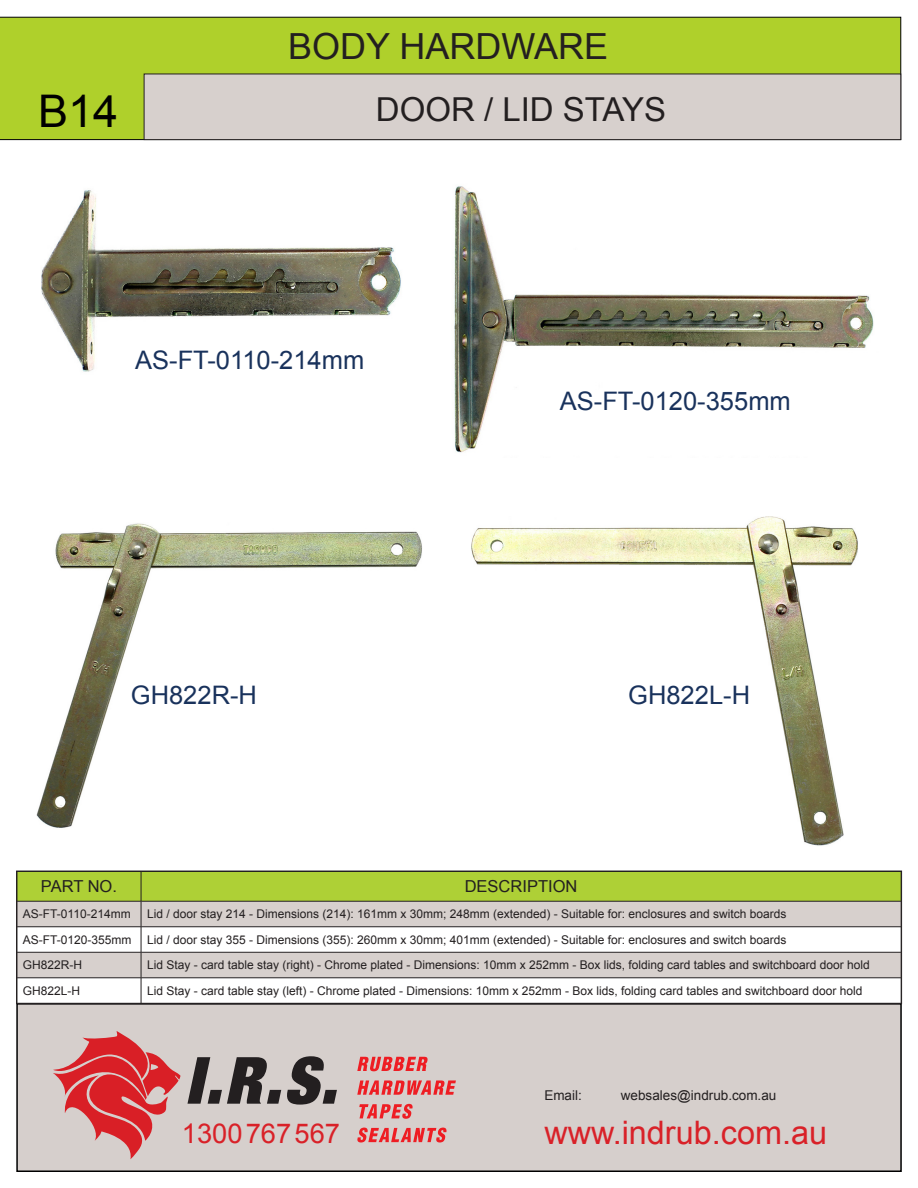
<style>
.page{position:relative;width:918px;height:1188px;background:#fff}
.page>*{position:absolute;margin:0;border:0;box-sizing:border-box;transform-origin:0 0}
.t1{font:45px "Arial";color:#000}
.t2{font:36px "Arial";color:#231f20}
.t3{font:33px "Arial";color:#231f20}
.t4{font:32.4px "Arial";color:#d92128}
.t5{font:27.3px "Arial";color:#d92128}
.t6{font:25.5px "Arial";color:#19325c}
.t7{font:16.5px "Arial";color:#231f20}
.t8{font:13.5px "Arial";color:#231f20}
.t9{font:12px "Arial";color:#231f20}
</style>
<div class="page">
<div style="left:0;top:17px;width:901px;height:123px;background:#afd02b"></div>
<div style="left:144px;top:74px;width:757px;height:66px;background:#d7d0cd"></div>
<div style="left:144px;top:74px;width:757px;height:66px;border:1px solid #231f20"></div>
<div style="left:16px;top:1003px;width:886px;height:169px;background:#d6cfcc;border:2px solid #000"></div>
<svg style="left:53px;top:1031px;width:128px;height:128px"></svg>
<svg style="left:357px;top:1057px;width:71px;height:14px"></svg>
<svg style="left:357px;top:1080px;width:99px;height:15px"></svg>
<svg style="left:359px;top:1104px;width:54px;height:15px"></svg>
<svg style="left:357px;top:1128px;width:90px;height:14px"></svg>
<svg style="left:187px;top:1057px;width:94px;height:47px"></svg>
<svg style="left:287px;top:1056px;width:50px;height:49px"></svg>
<svg style="left:18px;top:873px;width:882px;height:129px"></svg>
<div style="left:16px;top:871px;width:886px;height:133px;border:1px solid #231f20"></div>
<img style="left:41px;top:190px;width:360px;height:182px">
<img style="left:454px;top:186px;width:420px;height:267px">
<img style="left:471px;top:517px;width:387px;height:329px">
<img style="left:36px;top:523px;width:386px;height:305px">
<p class="t1" style="left:38px;top:82px;width:82px">B14</p>
<h2 class="t2" style="left:288px;top:22px;width:322px">BODY HARDWARE</h2>
<p class="t3" style="left:376px;top:88px;width:292px">DOOR / LID STAYS</p>
<p class="t6" style="left:135px;top:343px;width:231px">AS-FT-0110-214mm</p>
<p class="t6" style="left:560px;top:384px;width:232px">AS-FT-0120-355mm</p>
<p class="t6" style="left:131px;top:678px;width:128px">GH822R-H</p>
<p class="t6" style="left:628px;top:678px;width:123px">GH822L-H</p>
<p class="t7" style="left:41px;top:876px;width:78px">PART NO.</p>
<p class="t7" style="left:465px;top:876px;width:114px">DESCRIPTION</p>
<p class="t9" style="left:23px;top:906px;width:109px">AS-FT-0110-214mm</p>
<p class="t9" style="left:147px;top:906px;width:641px">Lid / door stay 214 - Dimensions (214): 161mm x 30mm; 248mm (extended) - Suitable for: enclosures and switch boards</p>
<p class="t9" style="left:23px;top:932px;width:110px">AS-FT-0120-355mm</p>
<p class="t9" style="left:147px;top:932px;width:641px">Lid / door stay 355 - Dimensions (355): 260mm x 30mm; 401mm (extended) - Suitable for: enclosures and switch boards</p>
<p class="t9" style="left:23px;top:957px;width:61px">GH822R-H</p>
<p class="t9" style="left:147px;top:957px;width:724px">Lid Stay - card table stay (right) - Chrome plated - Dimensions: 10mm x 252mm - Box lids, folding card tables and switchboard door hold</p>
<p class="t9" style="left:23px;top:983px;width:59px">GH822L-H</p>
<p class="t9" style="left:147px;top:983px;width:717px">Lid Stay - card table stay (left) - Chrome plated - Dimensions: 10mm x 252mm - Box lids, folding card tables and switchboard door hold</p>
<h3 class="t5" style="left:182px;top:1115px;width:160px">1300 767 567</h3>
<p class="t8" style="left:544px;top:1087px;width:39px">Email:</p>
<p class="t8" style="left:621px;top:1087px;width:157px">websales@indrub.com.au</p>
<h3 class="t4" style="left:544px;top:1111px;width:284px">www.indrub.com.au</h3>
</div>
